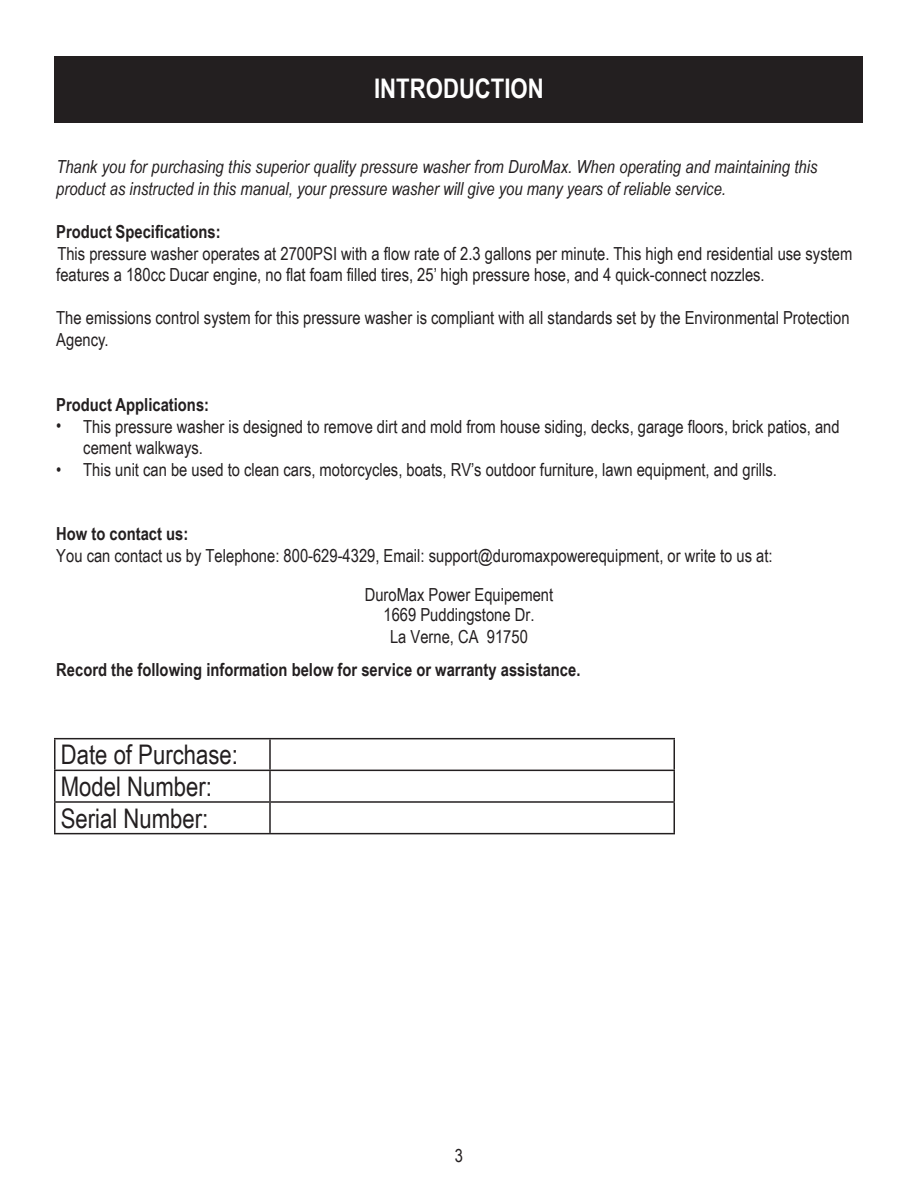
<style>
.page{position:relative;width:918px;height:1188px;background:#fff}
.page>*{position:absolute;margin:0;border:0;box-sizing:border-box;transform-origin:0 0}
.t1{font:27px/31.7px "Arial Narrow";color:#231f20}
.t2{font:700 27px "Arial Narrow";color:#fff}
.t3{font:18px/21.6px "Arial Narrow";color:#231f20}
.t4{font:italic 18px "Arial Narrow";color:#231f20}
.t5{font:700 18px "Arial Narrow";color:#231f20}
</style>
<div class="page">
<div style="left:55px;top:56px;width:808px;height:66px;background:#231f20"></div>
<hr style="left:54px;top:738px;width:216px;height:1px;background:#231f20">
<hr style="left:54px;top:739px;width:2px;height:31px;background:#231f20">
<hr style="left:270px;top:738px;width:405px;height:1px;background:#231f20">
<hr style="left:269px;top:739px;width:2px;height:31px;background:#231f20">
<hr style="left:674px;top:739px;width:1px;height:31px;background:#231f20">
<hr style="left:54px;top:770px;width:216px;height:1px;background:#231f20">
<hr style="left:54px;top:771px;width:2px;height:30px;background:#231f20">
<hr style="left:270px;top:770px;width:405px;height:1px;background:#231f20">
<hr style="left:269px;top:771px;width:2px;height:30px;background:#231f20">
<hr style="left:674px;top:771px;width:1px;height:30px;background:#231f20">
<hr style="left:54px;top:801px;width:216px;height:2px;background:#231f20">
<hr style="left:54px;top:803px;width:2px;height:30px;background:#231f20">
<hr style="left:270px;top:801px;width:405px;height:2px;background:#231f20">
<hr style="left:269px;top:803px;width:2px;height:30px;background:#231f20">
<hr style="left:674px;top:803px;width:1px;height:30px;background:#231f20">
<hr style="left:54px;top:833px;width:216px;height:1px;background:#231f20">
<hr style="left:270px;top:833px;width:405px;height:1px;background:#231f20">
<h1 class="t2" style="left:374px;top:69px;width:171px">INTRODUCTION</h1>
<p class="t4" style="left:56px;top:154px;width:763px">Thank you for purchasing this superior quality pressure washer from DuroMax. When operating and maintaining this</p>
<p class="t4" style="left:56px;top:176px;width:671px">product as instructed in this manual, your pressure washer will give you many years of reliable service.</p>
<p class="t5" style="left:56px;top:218px;width:166px">Product Specifications:</p>
<p class="t3" style="left:57px;top:242px;width:797px">This pressure washer operates at 2700PSI with a flow rate of 2.3 gallons per minute. This high end residential use system</p>
<p class="t3" style="left:56px;top:263px;width:710px">features a 180cc Ducar engine, no flat foam filled tires, 25’ high pressure hose, and 4 quick-connect nozzles.</p>
<p class="t3" style="left:56px;top:307px;width:795px">The emissions control system for this pressure washer is compliant with all standards set by the Environmental Protection<br>Agency.</p>
<p class="t5" style="left:56px;top:391px;width:154px">Product Applications:</p>
<p class="t3" style="left:56px;top:415px;width:7px">•</p>
<p class="t3" style="left:83px;top:436px;width:121px">cement walkways.</p>
<p class="t3" style="left:56px;top:458px;width:722px">• This unit can be used to clean cars, motorcycles, boats, RV’s outdoor furniture, lawn equipment, and grills.</p>
<p class="t3" style="left:83px;top:415px;width:758px">This pressure washer is designed to remove dirt and mold from house siding, decks, garage floors, brick patios, and</p>
<p class="t5" style="left:56px;top:521px;width:134px">How to contact us:</p>
<p class="t3" style="left:56px;top:544px;width:718px">You can contact us by Telephone: 800-629-4329, Email: support@duromaxpowerequipment, or write to us at:</p>
<p class="t3" style="left:365px;top:584px;width:190px">DuroMax Power Equipement</p>
<p class="t3" style="left:383px;top:603px;width:152px;text-align:center">1669 Puddingstone Dr.<br>La Verne, CA 91750</p>
<p class="t5" style="left:56px;top:656px;width:526px">Record the following information below for service or warranty assistance.</p>
<h1 class="t1" style="left:61px;top:738px;width:179px">Date of Purchase:<br>Model Number:<br>Serial Number:</h1>
<p class="t3" style="left:455px;top:1144px;width:10px">3</p>
</div>
